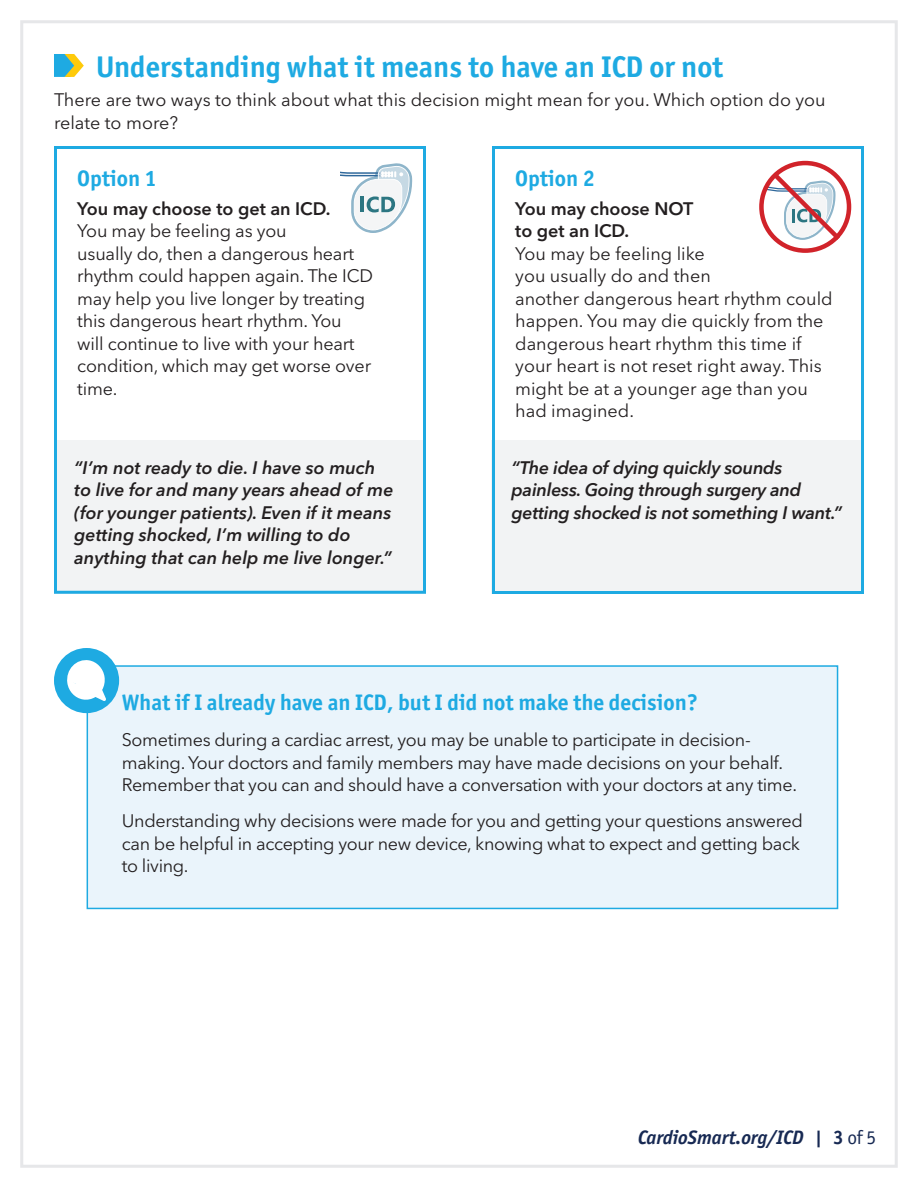
<style>
.page{position:relative;width:918px;height:1188px;background:#fff}
.page>*{position:absolute;margin:0;border:0;box-sizing:border-box;transform-origin:0 0}
.t1{font:700 30px "Officina Sans ITC Std";color:#1eaae2}
.t2{font:700 22.5px "Officina Sans ITC Std";color:#1eaae2}
.t3{font:italic 700 19.5px "Officina Sans ITC Std";letter-spacing:-.01em;color:#172953}
.t4{font:18px/22.5px "Avenir Next World";letter-spacing:-.01em;color:#231f20}
.t5{font:italic 600 18px/22.5px "Avenir Next World";color:#231f20}
.t6{font:600 18px/22.5px "Avenir Next World";color:#231f20}
.s1{font-style:normal}
.s2{font-weight:400;font-style:normal}
</style>
<div class="page">
<svg style="left:54px;top:54px;width:30px;height:23px"></svg>
<div style="left:54px;top:440px;width:371px;height:154px;background:#f2f3f4"></div>
<div style="left:491px;top:440px;width:371px;height:154px;background:#f2f3f4"></div>
<div style="left:492px;top:146px;width:372px;height:448px;border:3px solid #1eaae2"></div>
<div style="left:54px;top:146px;width:372px;height:448px;border:3px solid #1eaae2"></div>
<div style="left:759px;top:161px;width:92px;height:92px;border:4px solid #d1232a;border-radius:50%"></div>
<svg style="left:763px;top:169px;width:82px;height:76px"></svg>
<svg style="left:340px;top:163px;width:72px;height:70px"></svg>
<div style="left:87px;top:666px;width:751px;height:242px;background:#eaf4fb"></div>
<div style="left:87px;top:665px;width:751px;height:244px;border:2px solid #1eaae2"></div>
<div style="left:54px;top:648px;width:65px;height:65px;background:#1eaae2;border-radius:50%"></div>
<svg style="left:67px;top:660px;width:39px;height:41px"></svg>
<div style="left:70px;top:672px;width:34px;height:13px;background:#fff;border-radius:50%"></div>
<h1 class="t1" style="left:96px;top:48px;width:629px">Understanding what it means to have an ICD or not</h1>
<p class="t4" style="left:54px;top:89px;width:773px">There are two ways to think about what this decision might mean for you. Which option do you relate to more?</p>
<p class="t2" style="left:77px;top:164px;width:81px">Option 1</p>
<p class="t6" style="left:77px;top:197px;width:255px">You may choose to get an ICD.</p>
<p class="t4" style="left:77px;top:220px;width:297px">You may be feeling as you<br>usually do, then a dangerous heart rhythm could happen again. The ICD may help you live longer by treating this dangerous heart rhythm. You<br>will continue to live with your heart condition, which may get worse over time.</p>
<p class="t2" style="left:515px;top:164px;width:81px">Option 2</p>
<p class="t6" style="left:515px;top:197px;width:180px">You may choose NOT to get an ICD.</p>
<p class="t4" style="left:515px;top:242px;width:319px">You may be feeling like<br>you usually do and then<br>another dangerous heart rhythm could happen. You may die quickly from the dangerous heart rhythm this time if your heart is not reset right away. This might be at a younger age than you had imagined.</p>
<p class="t5" style="left:74px;top:456px;width:321px">“I’m not ready to die. I have so much to live for and many years ahead of me (for younger patients). Even if it means getting shocked, I’m willing to do anything that can help me live longer.”</p>
<p class="t5" style="left:512px;top:456px;width:332px">“The idea of dying quickly sounds painless. Going through surgery and getting shocked is not something I want.”</p>
<p class="t2" style="left:122px;top:688px;width:578px">What if I already have an ICD, but I did not make the decision?</p>
<p class="t4" style="left:122px;top:729px;width:677px">Sometimes during a cardiac arrest, you may be unable to participate in decision&shy;making. Your doctors and family members may have made decisions on your behalf.<br>Remember that you can and should have a conversation with your doctors at any time.</p>
<p class="t4" style="left:122px;top:810px;width:683px">Understanding why decisions were made for you and getting your questions answered can be helpful in accepting your new device, knowing what to expect and getting back to living.</p>
<p class="t3" style="left:638px;top:1125px;width:240px">CardioSmart.org/ICD | <span class="s1">3</span> <span class="s2">of 5</span></p>
</div>
